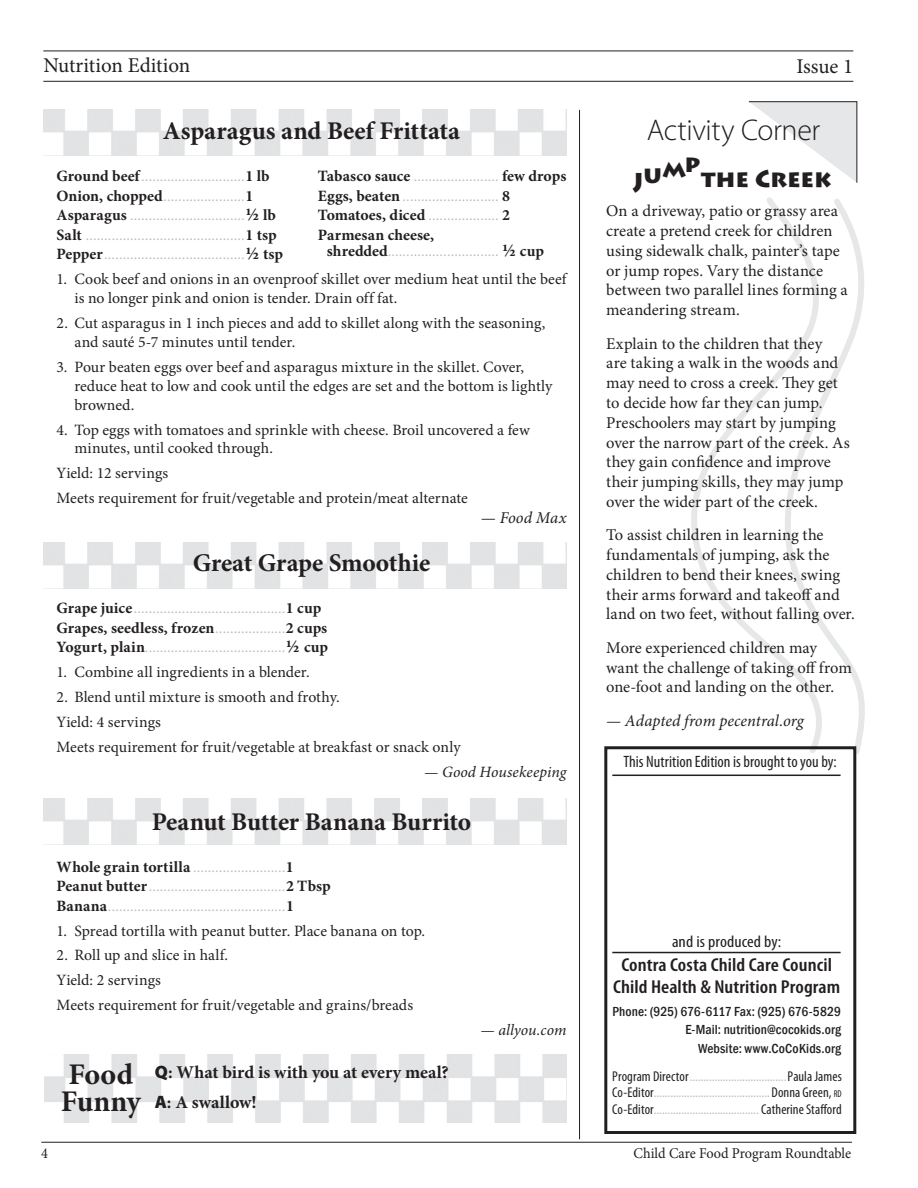
<style>
.page{position:relative;width:918px;height:1188px;background:#fff}
.page>*{position:absolute;margin:0;border:0;box-sizing:border-box;transform-origin:0 0}
.t1{font:300 30px "Myriad Pro";letter-spacing:-.01em;color:#231f20}
.t2{font:700 30px/27px "Minion Pro";color:#231f20}
.t3{font:700 25.5px "Minion Pro";letter-spacing:-.005em;color:#231f20}
.t4{font:900 24px "Lithos Pro";letter-spacing:-.005em;color:#231f20}
.t5{font:21px "Minion Pro";letter-spacing:-.005em;color:#231f20}
.t6{font:600 condensed 18.75px/21.3px "Myriad Pro";letter-spacing:.005em;color:#231f20;text-align:center;scale:1.1 1}
.t7{font:700 18px/30px "Minion Pro";letter-spacing:-.005em;color:#231f20}
.t8{font:16.5px/19.8px "Minion Pro";color:#231f20}
.t9{font:condensed 16.5px "Myriad Pro";color:#231f20}
.t10{font:italic 16.5px "Minion Pro";color:#231f20}
.t11{font:condensed 16.5px "Myriad Pro";color:#231f20;scale:1.1 1}
.t12{font:15.75px/24.9px "Minion Pro";color:#231f20}
.t13{font:italic 15.75px/19.5px "Minion Pro";color:#bcbdc0}
.t14{font:italic 15.75px "Minion Pro";letter-spacing:.005em;color:#231f20}
.t15{font:15px "Minion Pro";color:#231f20;scale:.95 1}
.t16{font:condensed 14.25px/16.5px "Myriad Pro";letter-spacing:.005em;color:#bcbdc0;text-align:justify}
.t17{font:500 condensed 13.5px/18.8px "Franklin Gothic";letter-spacing:.01em;color:#231f20;text-align:right}
.s1{font-weight:700;font-style:normal;color:#231f20}
.s2{font-weight:700;font-style:normal;font-size:18px;color:#231f20}
.s3{font-family:"Myriad Pro";font-weight:900}
.s4{color:#231f20}
.s5{font-size:10.05px;color:#231f20}
</style>
<div class="page">
<hr style="left:41px;top:1142px;width:811px;height:1px;background:#231f20">
<hr style="left:43px;top:51px;width:810px;height:1px;background:#231f20">
<hr style="left:43px;top:81px;width:810px;height:1px;background:#231f20">
<img style="left:43px;top:799px;width:523px;height:46px">
<img style="left:43px;top:110px;width:523px;height:45px">
<img style="left:43px;top:542px;width:523px;height:46px">
<img style="left:44px;top:1055px;width:522px;height:67px">
<svg style="left:847px;top:214px;width:18px;height:545px"></svg>
<svg style="left:691px;top:197px;width:156px;height:556px"></svg>
<hr style="left:579px;top:110px;width:1px;height:1029px;background:#231f20">
<div style="left:604px;top:746px;width:252px;height:388px;border:3px solid #231f20"></div>
<svg style="left:748px;top:101px;width:110px;height:82px"></svg>
<hr style="left:612px;top:952px;width:229px;height:1px;background:#231f20">
<hr style="left:612px;top:775px;width:229px;height:1px;background:#231f20">
<h3 class="t5" style="left:43px;top:51px;width:149px">Nutrition Edition</h3>
<h2 class="t3" style="left:163px;top:113px;width:299px">Asparagus and Beef Frittata</h2>
<p class="t13" style="left:56px;top:167px;width:228px"><span class="s1">Ground beef</span>............................<span class="s1">1 lb Onion, chopped</span>......................<span class="s1">1<br>Asparagus</span> ...............................<span class="s2">½</span> <span class="s1">lb Salt</span> ...........................................<span class="s1">1 tsp Pepper</span> ......................................<span class="s2">½</span> <span class="s1">tsp</span></p>
<p class="t12" style="left:74px;top:270px;width:494px;line-height:18.9px;text-indent:-18px">1. Cook beef and onions in an ovenproof skillet over medium heat until the beef is no longer pink and onion is tender. Drain off fat.</p>
<p class="t12" style="left:74px;top:314px;width:472px;line-height:18.9px;text-indent:-18px">2. Cut asparagus in 1 inch pieces and add to skillet along with the seasoning, and sauté 5-7 minutes until tender.</p>
<p class="t12" style="left:74px;top:357px;width:479px;line-height:18.9px;text-indent:-18px">3. Pour beaten eggs over beef and asparagus mixture in the skillet. Cover, reduce heat to low and cook until the edges are set and the bottom is lightly browned.</p>
<p class="t12" style="left:74px;top:420px;width:457px;line-height:18.9px;text-indent:-18px">4. Top eggs with tomatoes and sprinkle with cheese. Broil uncovered a few minutes, until cooked through.</p>
<p class="t12" style="left:56px;top:461px;width:413px">Yield: 12 servings<br>Meets requirement for fruit/vegetable and protein/meat alternate</p>
<p class="t10" style="left:481px;top:506px;width:87px">— Food Max</p>
<p class="t13" style="left:318px;top:167px;width:250px"><span class="s1">Tabasco sauce</span> ....................... <span class="s1">few drops Eggs, beaten</span> .......................... <span class="s1">8<br>Tomatoes, diced</span> ................... <span class="s1">2<br>Parmesan cheese,</span></p>
<p class="t13" style="left:327px;top:242px;width:219px"><span class="s1">shredded</span>.............................. <span class="s2">½</span> <span class="s1">cup</span></p>
<h2 class="t3" style="left:193px;top:545px;width:239px">Great Grape Smoothie</h2>
<p class="t13" style="left:56px;top:598px;width:273px"><span class="s1">Grape juice</span> .........................................<span class="s1">1 cup<br>Grapes, seedless, frozen</span>...................<span class="s1">2 cups<br>Yogurt, plain</span>......................................<span class="s2">½</span> <span class="s1">cup</span></p>
<p class="t12" style="left:56px;top:660px;width:255px">1. Combine all ingredients in a blender.</p>
<p class="t12" style="left:56px;top:685px;width:406px">2. Blend until mixture is smooth and frothy.<br>Yield: 4 servings<br>Meets requirement for fruit/vegetable at breakfast or snack only</p>
<p class="t14" style="left:424px;top:761px;width:144px">— Good Housekeeping</p>
<h2 class="t3" style="left:152px;top:804px;width:321px">Peanut Butter Banana Burrito</h2>
<p class="t13" style="left:56px;top:857px;width:276px"><span class="s1">Whole grain tortilla</span> .........................<span class="s1">1<br>Peanut butter</span> .....................................<span class="s1">2 Tbsp<br>Banana</span>................................................<span class="s1">1</span></p>
<p class="t12" style="left:57px;top:918px;width:370px">1. Spread tortilla with peanut butter. Place banana on top.</p>
<p class="t12" style="left:57px;top:943px;width:358px">2. Roll up and slice in half.<br>Yield: 2 servings<br>Meets requirement for fruit/vegetable and grains/breads</p>
<p class="t14" style="left:480px;top:1019px;width:88px">— allyou.com</p>
<h1 class="t2" style="left:61px;top:1061px;width:82px">Food<br>Funny</h1>
<p class="t7" style="left:155px;top:1058px;width:295px"><span class="s3">Q</span>: What bird is with you at every meal?<br><span class="s3">A</span>: A swallow!</p>
<h3 class="t5" style="left:797px;top:52px;width:58px">Issue 1</h3>
<h1 class="t1" style="left:647px;top:112px;width:175px">Activity Corner</h1>
<h3 class="t4" style="left:633px;top:157px;width:69px">JUMP</h3>
<h3 class="t4" style="left:701px;top:164px;width:132px">THE CREEK</h3>
<p class="t8" style="left:606px;top:201px;width:243px">On a driveway, patio or grassy area create a pretend creek for children using sidewalk chalk, painter’s tape or jump ropes. Vary the distance between two parallel lines forming a meandering stream.</p>
<p class="t8" style="left:606px;top:333px;width:245px">Explain to the children that they<br>are taking a walk in the woods and may need to cross a creek. They get to decide how far they can jump.<br>Preschoolers may start by jumping over the narrow part of the creek. As they gain confidence and improve their jumping skills, they may jump over the wider part of the creek.</p>
<p class="t8" style="left:606px;top:525px;width:250px">To assist children in learning the fundamentals of jumping, ask the children to bend their knees, swing their arms forward and takeoff and land on two feet, without falling over.</p>
<p class="t8" style="left:606px;top:638px;width:247px">More experienced children may want the challenge of taking off from one-foot and landing on the other.</p>
<p class="t10" style="left:606px;top:709px;width:199px">— Adapted from pecentral.org</p>
<p class="t9" style="left:623px;top:752px;width:215px">This Nutrition Edition is brought to you by:</p>
<p class="t11" style="left:672px;top:932px;width:101px">and is produced by:</p>
<p class="t6" style="left:613px;top:954px;width:208px">Contra Costa Child Care Council<br>Child Health &amp; Nutrition Program</p>
<p class="t17" style="left:612px;top:1002px;width:230px">Phone: (925) 676-6117 Fax: (925) 676-5829<br>E-Mail: nutrition@cocokids.org<br>Website: www.CoCoKids.org</p>
<p class="t16" style="left:612px;top:1068px;width:231px"><span class="s4">Program Director</span>...................................<span class="s4">Paula James Co-Editor</span>.......................................... <span class="s4">Donna Green,</span> <span class="s5">rd </span><span class="s4">Co-Editor</span>......................................<span class="s4">Catherine Stafford</span></p>
<p class="t15" style="left:41px;top:1143px;width:9px">4</p>
<p class="t15" style="left:634px;top:1143px;width:231px">Child Care Food Program Roundtable</p>
</div>
